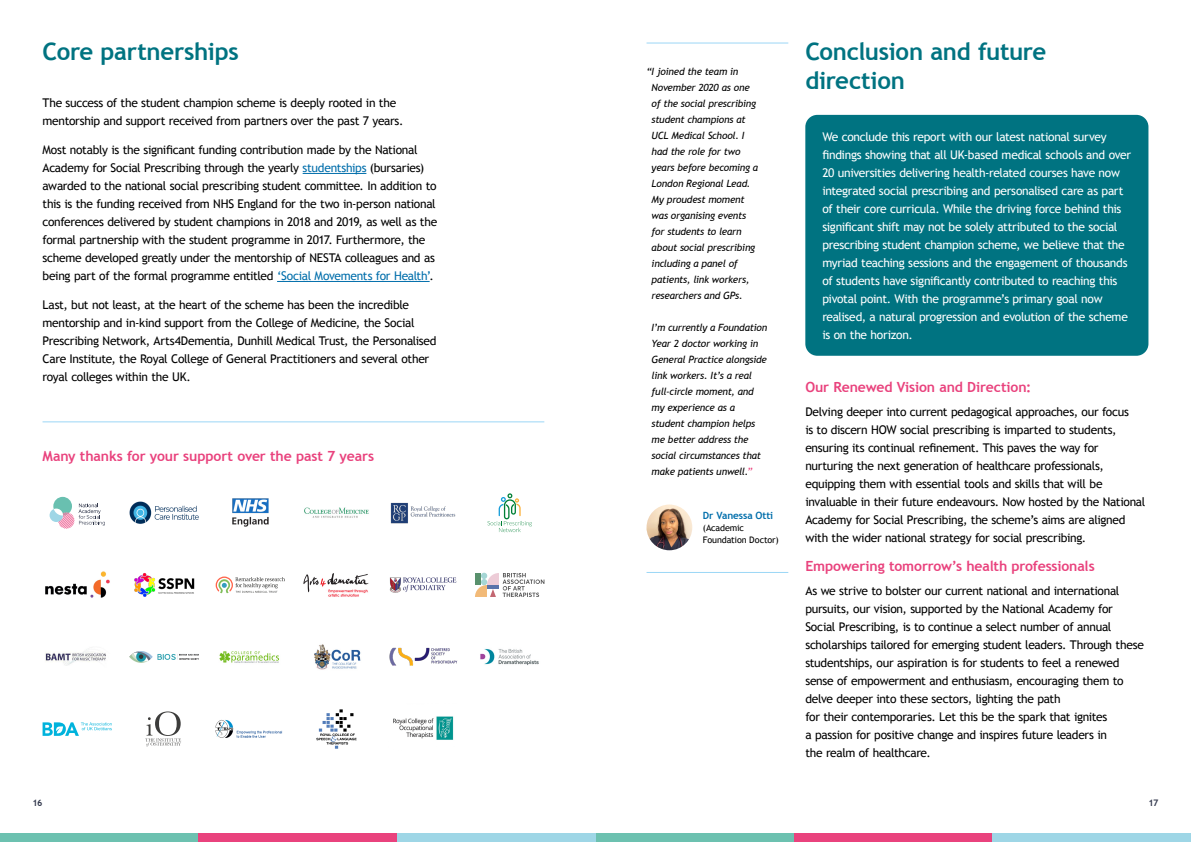
<style>
.page{position:relative;width:1191px;height:842px;background:#fff}
.page>*{position:absolute;margin:0;border:0;box-sizing:border-box;transform-origin:0 0}
.Page_Heading{font:700 24px/28.8px "Trebuchet MS";letter-spacing:-.01em;color:#007381}
.Heading_Lvl_2{font:700 14px "Trebuchet MS";letter-spacing:-.01em;color:#e9427d}
.Body_Copy{font:12px/18px "Trebuchet MS";letter-spacing:-.025em;color:#000}
.Body_Copy-2{font:12px/18px "Trebuchet MS";letter-spacing:-.025em;color:#fff}
.t1{font:italic 10px/16px "Trebuchet MS";letter-spacing:-.02em;color:#000}
.Body_Copy-3{font:700 10px "Trebuchet MS";letter-spacing:-.005em;color:#006eab}
.Body_Copy-4{font:9px/12px "Trebuchet MS";letter-spacing:-.01em;color:#000}
.t2{font:700 9px "Trebuchet MS";color:#343a4e}
.s1{color:#006eab}
.s2{color:#e9427d}
</style>
<div class="page">
<div style="left:595px;top:833px;width:199px;height:9px;background:#6cc1b0"></div>
<div style="left:0;top:833px;width:198px;height:9px;background:#6cc1b0"></div>
<div style="left:794px;top:833px;width:198px;height:9px;background:#e9427d"></div>
<div style="left:198px;top:833px;width:199px;height:9px;background:#e9427d"></div>
<div style="left:992px;top:833px;width:199px;height:9px;background:#9ed6e6"></div>
<div style="left:397px;top:833px;width:198px;height:9px;background:#9ed6e6"></div>
<hr style="left:303px;top:173px;width:63px;height:1px;background:#006eab">
<hr style="left:277px;top:281px;width:152px;height:1px;background:#006eab">
<hr style="left:43px;top:421px;width:501px;height:1px;background:#9cd7f6">
<hr style="left:646px;top:572px;width:142px;height:1px;background:#9cd7f6">
<img style="left:646px;top:504px;width:46px;height:46px;border-radius:23px">
<hr style="left:646px;top:43px;width:142px;height:1px;background:#9cd7f6">
<svg style="left:43px;top:722px;width:69px;height:14px"></svg>
<svg style="left:145px;top:711px;width:36px;height:36px"></svg>
<img style="left:215px;top:719px;width:68px;height:19px">
<img style="left:316px;top:710px;width:41px;height:38px">
<img style="left:393px;top:716px;width:61px;height:24px">
<img style="left:45px;top:649px;width:61px;height:17px">
<img style="left:129px;top:651px;width:69px;height:12px">
<img style="left:219px;top:651px;width:60px;height:12px">
<img style="left:314px;top:644px;width:47px;height:26px">
<img style="left:389px;top:648px;width:69px;height:18px">
<img style="left:480px;top:649px;width:59px;height:16px">
<img style="left:45px;top:571px;width:65px;height:27px">
<img style="left:134px;top:573px;width:61px;height:24px">
<svg style="left:216px;top:576px;width:69px;height:17px"></svg>
<img style="left:303px;top:573px;width:66px;height:24px">
<img style="left:389px;top:577px;width:68px;height:16px">
<svg style="left:475px;top:573px;width:69px;height:24px"></svg>
<svg style="left:50px;top:497px;width:55px;height:32px"></svg>
<img style="left:129px;top:501px;width:69px;height:23px">
<img style="left:232px;top:499px;width:36px;height:28px">
<img style="left:304px;top:507px;width:65px;height:11px">
<img style="left:390px;top:502px;width:66px;height:22px">
<svg style="left:487px;top:493px;width:45px;height:39px"></svg>
<div style="left:805px;top:115px;width:343px;height:241px;background:#007381;border-radius:12px"></div>
<p class="Page_Heading" style="left:43px;top:37px;width:198px">Core partnerships</p>
<p class="Body_Copy" style="left:43px;top:93px;width:362px">The success of the student champion scheme is deeply rooted in the mentorship and support received from partners over the past 7 years.</p>
<p class="Body_Copy" style="left:43px;top:141px;width:396px">Most notably is the significant funding contribution made by the National Academy for Social Prescribing through the yearly <span class="s1">studentships</span> (bursaries) awarded to the national social prescribing student committee. In addition to this is the funding received from NHS England for the two in-person national conferences delivered by student champions in 2018 and 2019, as well as the formal partnership with the student programme in 2017. Furthermore, the scheme developed greatly under the mentorship of NESTA colleagues and as being part of the formal programme entitled <span class="s1">‘Social Movements for Health’</span>.</p>
<p class="Body_Copy" style="left:43px;top:296px;width:395px">Last, but not least, at the heart of the scheme has been the incredible mentorship and in-kind support from the College of Medicine, the Social Prescribing Network, Arts4Dementia, Dunhill Medical Trust, the Personalised Care Institute, the Royal College of General Practitioners and several other royal colleges within the UK.</p>
<p class="Heading_Lvl_2" style="left:43px;top:448px;width:333px">Many thanks for your support over the past 7 years</p>
<p class="t1" style="left:651px;top:63px;width:108px;text-indent:-5px">“I joined the team in<br>November 2020 as one of the social prescribing student champions at<br>UCL Medical School. I had the role for two years before becoming a<br>London Regional Lead.<br>My proudest moment was organising events for students to learn about social prescribing including a panel of patients, link workers, researchers and GPs.</p>
<p class="t1" style="left:651px;top:319px;width:117px">I’m currently a Foundation<br>Year 2 doctor working in<br>General Practice alongside link workers. It’s a real full-circle moment, and my experience as a student champion helps me better address the social circumstances that make patients unwell.<span class="s2">”</span></p>
<p class="Body_Copy-3" style="left:703px;top:509px;width:72px">Dr Vanessa Otti</p>
<p class="Body_Copy-4" style="left:703px;top:522px;width:77px">(Academic<br>Foundation Doctor)</p>
<p class="Page_Heading" style="left:805px;top:37px;width:242px">Conclusion and future direction</p>
<p class="Body_Copy-2" style="left:822px;top:128px;width:310px">We conclude this report with our latest national survey findings showing that all UK-based medical schools and over 20 universities delivering health-related courses have now integrated social prescribing and personalised care as part of their core curricula. While the driving force behind this significant shift may not be solely attributed to the social prescribing student champion scheme, we believe that the myriad teaching sessions and the engagement of thousands of students have significantly contributed to reaching this pivotal point. With the programme’s primary goal now realised, a natural progression and evolution of the scheme is on the horizon.</p>
<p class="Heading_Lvl_2" style="left:805px;top:378px;width:227px">Our Renewed Vision and Direction:</p>
<p class="Body_Copy" style="left:805px;top:402px;width:341px">Delving deeper into current pedagogical approaches, our focus<br>is to discern HOW social prescribing is imparted to students, ensuring its continual refinement. This paves the way for nurturing the next generation of healthcare professionals, equipping them with essential tools and skills that will be invaluable in their future endeavours. Now hosted by the National Academy for Social Prescribing, the scheme’s aims are aligned with the wider national strategy for social prescribing.</p>
<p class="Heading_Lvl_2" style="left:805px;top:557px;width:291px">Empowering tomorrow’s health professionals</p>
<p class="Body_Copy" style="left:805px;top:581px;width:340px">As we strive to bolster our current national and international pursuits, our vision, supported by the National Academy for Social Prescribing, is to continue a select number of annual scholarships tailored for emerging student leaders. Through these studentships, our aspiration is for students to feel a renewed sense of empowerment and enthusiasm, encouraging them to delve deeper into these sectors, lighting the path<br>for their contemporaries. Let this be the spark that ignites<br>a passion for positive change and inspires future leaders in<br>the realm of healthcare.</p>
<p class="t2" style="left:32px;top:797px;width:12px">16</p>
<p class="t2" style="left:1148px;top:797px;width:11px">17</p>
</div>
